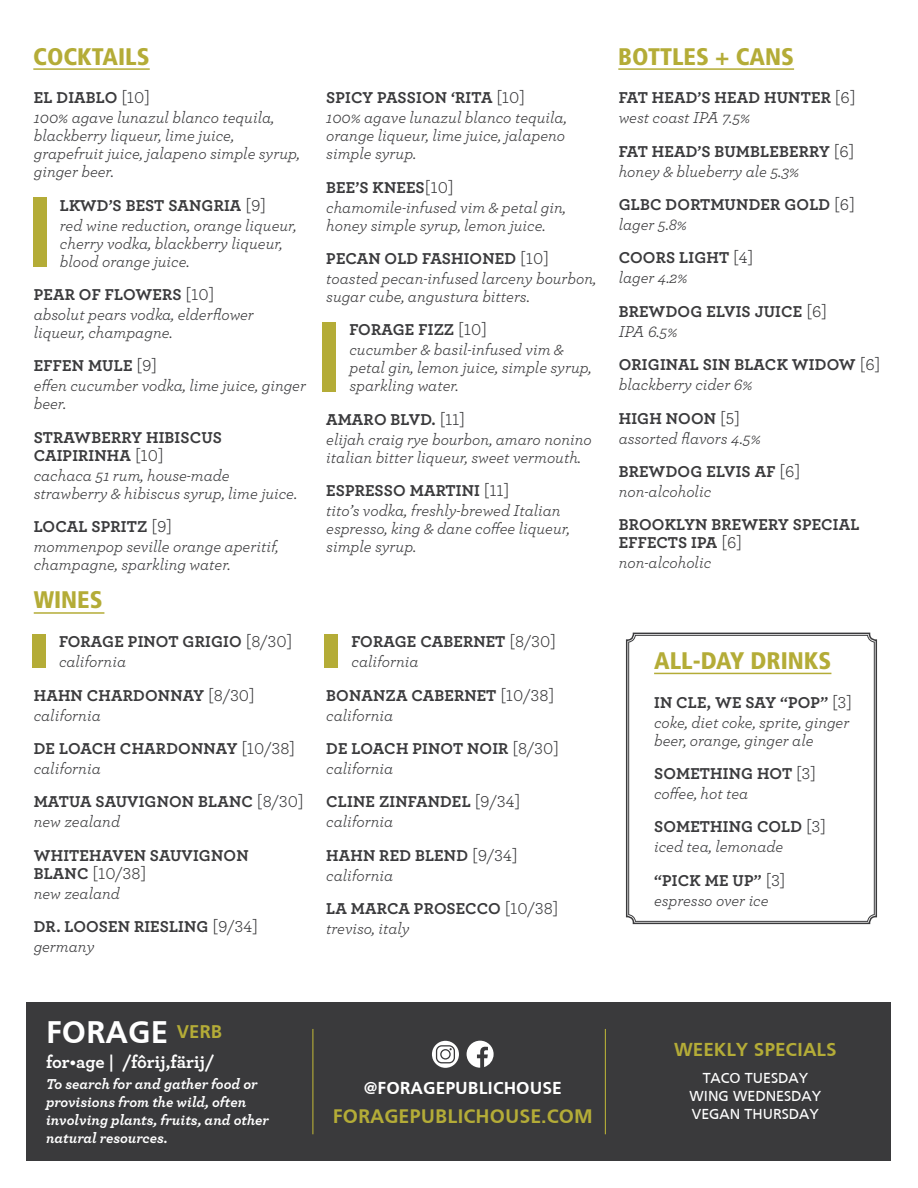
<style>
.page{position:relative;width:918px;height:1188px;background:#fff}
.page>*{position:absolute;margin:0;border:0;box-sizing:border-box;transform-origin:0 0}
.t1{font:700 32.55px "Frutiger";color:#fff}
.t2{font:900 condensed 24px "Frutiger LT Std";color:#b4ac37}
.menu{font:700 20.4px "Frutiger";color:#b4ac37}
.menu-2{font:700 19.5px "Frutiger";color:#b4ac37}
.t3{font:700 19.05px "Frutiger";color:#b4ac37}
.t4{font:700 18.3px "Archer Pro";color:#fff}
.menu-3{font:700 18px "Frutiger";color:#fff}
.t5{font:italic 16.5px/18px "Archer";color:#3a3a3c}
.t6{font:700 16.5px/18px "Archer Pro";letter-spacing:.01em;color:#3a3a3c}
.t7{font:italic 700 15px/18px "Archer";color:#fff}
.menu-4{font:15px "Frutiger";color:#fff}
.s1{font-weight:400}
</style>
<div class="page">
<div style="left:26px;top:1002px;width:865px;height:159px;background:#3a3a3c"></div>
<hr style="left:33px;top:68px;width:117px;height:2px;background:#b4ac37">
<hr style="left:618px;top:68px;width:176px;height:2px;background:#b4ac37">
<div style="left:33px;top:197px;width:13px;height:70px;background:#b4ac37"></div>
<div style="left:323px;top:322px;width:13px;height:69px;background:#b4ac37"></div>
<hr style="left:312px;top:1029px;width:1px;height:105px;background:#b4ac37">
<svg style="left:467px;top:1041px;width:27px;height:27px"></svg>
<svg style="left:432px;top:1041px;width:27px;height:27px"></svg>
<hr style="left:605px;top:1029px;width:1px;height:105px;background:#b4ac37">
<svg style="left:625px;top:632px;width:253px;height:293px"></svg>
<div style="left:628px;top:635px;width:247px;height:287px;border:1px solid #3a3a3c;border-radius:7px"></div>
<hr style="left:654px;top:673px;width:177px;height:1px;background:#b4ac37">
<hr style="left:34px;top:612px;width:70px;height:2px;background:#b4ac37">
<div style="left:32px;top:634px;width:14px;height:33px;background:#b4ac37"></div>
<div style="left:325px;top:634px;width:13px;height:33px;background:#b4ac37"></div>
<p class="t2" style="left:33px;top:42px;width:118px">COCKTAILS</p>
<p class="t2" style="left:618px;top:42px;width:177px">BOTTLES + CANS</p>
<p class="t6" style="left:34px;top:88px;width:118px">EL DIABLO <span class="s1">[10]</span></p>
<p class="t5" style="left:34px;top:108px;width:268px">100% agave lunazul blanco tequila, blackberry liqueur, lime juice, grapefruit juice, jalapeno simple syrup, ginger beer.</p>
<p class="t6" style="left:326px;top:88px;width:200px">SPICY PASSION ‘RITA <span class="s1">[10]</span></p>
<p class="t5" style="left:326px;top:108px;width:242px;text-align:justify">100% agave lunazul blanco tequila, orange liqueur, lime juice, jalapeno simple syrup.</p>
<p class="t6" style="left:619px;top:88px;width:238px">FAT HEAD’S HEAD HUNTER <span class="s1">[6]</span></p>
<p class="t5" style="left:619px;top:108px;width:133px">west coast IPA 7.5%</p>
<p class="t6" style="left:619px;top:141px;width:237px">FAT HEAD’S BUMBLEBERRY <span class="s1">[6]</span></p>
<p class="t5" style="left:619px;top:161px;width:182px">honey &amp; blueberry ale 5.3%</p>
<p class="t6" style="left:326px;top:177px;width:129px">BEE’S KNEES<span class="s1">[10]</span></p>
<p class="t5" style="left:326px;top:197px;width:241px">chamomile-infused vim &amp; petal gin, honey simple syrup, lemon juice.</p>
<p class="t6" style="left:619px;top:195px;width:238px">GLBC DORTMUNDER GOLD <span class="s1">[6]</span></p>
<p class="t5" style="left:619px;top:215px;width:70px">lager 5.8%</p>
<p class="t6" style="left:619px;top:248px;width:136px">COORS LIGHT <span class="s1">[4]</span></p>
<p class="t5" style="left:619px;top:268px;width:70px">lager 4.2%</p>
<p class="t6" style="left:619px;top:301px;width:210px">BREWDOG ELVIS JUICE <span class="s1">[6]</span></p>
<p class="t5" style="left:619px;top:321px;width:60px">IPA 6.5%</p>
<p class="t6" style="left:619px;top:355px;width:263px">ORIGINAL SIN BLACK WIDOW <span class="s1">[6]</span></p>
<p class="t5" style="left:619px;top:375px;width:135px">blackberry cider 6%</p>
<p class="t6" style="left:619px;top:408px;width:123px">HIGH NOON <span class="s1">[5]</span></p>
<p class="t5" style="left:619px;top:428px;width:143px">assorted flavors 4.5%</p>
<p class="t6" style="left:60px;top:195px;width:208px">LKWD’S BEST SANGRIA <span class="s1">[9]</span></p>
<p class="t5" style="left:60px;top:215px;width:238px">red wine reduction, orange liqueur, cherry vodka, blackberry liqueur, blood orange juice.</p>
<p class="t6" style="left:326px;top:249px;width:224px">PECAN OLD FASHIONED <span class="s1">[10]</span></p>
<p class="t5" style="left:326px;top:269px;width:272px">toasted pecan-infused larceny bourbon, sugar cube, angustura bitters.</p>
<p class="t6" style="left:34px;top:285px;width:182px">PEAR OF FLOWERS <span class="s1">[10]</span></p>
<p class="t5" style="left:34px;top:305px;width:222px">absolut pears vodka, elderflower liqueur, champagne.</p>
<p class="t6" style="left:350px;top:320px;width:139px">FORAGE FIZZ <span class="s1">[10]</span></p>
<p class="t5" style="left:350px;top:340px;width:244px">cucumber &amp; basil-infused vim &amp; petal gin, lemon juice, simple syrup, sparkling water.</p>
<p class="t6" style="left:34px;top:356px;width:125px">EFFEN MULE <span class="s1">[9]</span></p>
<p class="t5" style="left:34px;top:376px;width:274px">effen cucumber vodka, lime juice, ginger beer.</p>
<p class="t6" style="left:326px;top:409px;width:140px">AMARO BLVD. <span class="s1">[11]</span></p>
<p class="t5" style="left:326px;top:429px;width:267px">elijah craig rye bourbon, amaro nonino italian bitter liqueur, sweet vermouth.</p>
<p class="t6" style="left:34px;top:427px;width:190px">STRAWBERRY HIBISCUS<br>CAIPIRINHA <span class="s1">[10]</span></p>
<p class="t5" style="left:34px;top:465px;width:265px">cachaca 51 rum, house-made strawberry &amp; hibiscus syrup, lime juice.</p>
<p class="t6" style="left:619px;top:462px;width:183px">BREWDOG ELVIS AF <span class="s1">[6]</span></p>
<p class="t5" style="left:619px;top:482px;width:94px">non-alcoholic</p>
<p class="t6" style="left:619px;top:515px;width:242px">BROOKLYN BREWERY SPECIAL<br>EFFECTS IPA <span class="s1">[6]</span></p>
<p class="t5" style="left:619px;top:553px;width:94px">non-alcoholic</p>
<p class="t6" style="left:326px;top:481px;width:185px">ESPRESSO MARTINI <span class="s1">[11]</span></p>
<p class="t5" style="left:326px;top:501px;width:245px">tito’s vodka, freshly-brewed Italian espresso, king &amp; dane coffee liqueur, simple syrup.</p>
<p class="t6" style="left:34px;top:517px;width:140px">LOCAL SPRITZ <span class="s1">[9]</span></p>
<p class="t5" style="left:34px;top:537px;width:246px">mommenpop seville orange aperitif, champagne, sparkling water.</p>
<p class="t2" style="left:34px;top:586px;width:70px">WINES</p>
<p class="t6" style="left:59px;top:632px;width:235px">FORAGE PINOT GRIGIO <span class="s1">[8/30]</span></p>
<p class="t5" style="left:59px;top:652px;width:69px">california</p>
<p class="t6" style="left:34px;top:685px;width:223px">HAHN CHARDONNAY <span class="s1">[8/30]</span></p>
<p class="t5" style="left:34px;top:705px;width:69px">california</p>
<p class="t6" style="left:34px;top:738px;width:263px">DE LOACH CHARDONNAY <span class="s1">[10/38]</span></p>
<p class="t5" style="left:34px;top:759px;width:69px">california</p>
<p class="t6" style="left:34px;top:792px;width:271px">MATUA SAUVIGNON BLANC <span class="s1">[8/30]</span></p>
<p class="t5" style="left:34px;top:812px;width:88px">new zealand</p>
<p class="t6" style="left:34px;top:845px;width:216px">WHITEHAVEN SAUVIGNON<br>BLANC <span class="s1">[10/38]</span></p>
<p class="t5" style="left:34px;top:883px;width:88px">new zealand</p>
<p class="t6" style="left:34px;top:917px;width:226px">DR. LOOSEN RIESLING <span class="s1">[9/34]</span></p>
<p class="t5" style="left:34px;top:937px;width:62px">germany</p>
<p class="t6" style="left:352px;top:632px;width:206px">FORAGE CABERNET <span class="s1">[8/30]</span></p>
<p class="t5" style="left:352px;top:652px;width:69px">california</p>
<p class="t6" style="left:326px;top:685px;width:230px">BONANZA CABERNET <span class="s1">[10/38]</span></p>
<p class="t5" style="left:326px;top:705px;width:69px">california</p>
<p class="t6" style="left:326px;top:738px;width:234px">DE LOACH PINOT NOIR <span class="s1">[8/30]</span></p>
<p class="t5" style="left:326px;top:759px;width:69px">california</p>
<p class="t6" style="left:326px;top:792px;width:196px">CLINE ZINFANDEL <span class="s1">[9/34]</span></p>
<p class="t5" style="left:326px;top:812px;width:69px">california</p>
<p class="t6" style="left:326px;top:845px;width:193px">HAHN RED BLEND <span class="s1">[9/34]</span></p>
<p class="t5" style="left:326px;top:865px;width:69px">california</p>
<p class="t6" style="left:326px;top:899px;width:234px">LA MARCA PROSECCO <span class="s1">[10/38]</span></p>
<p class="t5" style="left:326px;top:919px;width:85px">treviso, italy</p>
<p class="t1" style="left:46px;top:1014px;width:124px">FORAGE</p>
<p class="t3" style="left:177px;top:1021px;width:47px">VERB</p>
<p class="t7" style="left:46px;top:1074px;width:224px">To search for and gather food or provisions from the wild, often involving plants, fruits, and other natural resources.</p>
<p class="t4" style="left:46px;top:1047px;width:170px">for•age | /fôrij,färij/</p>
<p class="menu-3" style="left:364px;top:1078px;width:200px">@FORAGEPUBLICHOUSE</p>
<p class="menu" style="left:333px;top:1104px;width:261px">FORAGEPUBLICHOUSE.COM</p>
<p class="t2" style="left:654px;top:646px;width:179px">ALL-DAY DRINKS</p>
<p class="t6" style="left:654px;top:692px;width:199px">IN CLE, WE SAY “POP” <span class="s1">[3]</span></p>
<p class="t5" style="left:654px;top:712px;width:197px">coke, diet coke, sprite, ginger beer, orange, ginger ale</p>
<p class="t6" style="left:654px;top:763px;width:164px">SOMETHING HOT <span class="s1">[3]</span></p>
<p class="t5" style="left:654px;top:784px;width:96px">coffee, hot tea</p>
<p class="t6" style="left:654px;top:817px;width:173px">SOMETHING COLD <span class="s1">[3]</span></p>
<p class="t5" style="left:654px;top:837px;width:131px">iced tea, lemonade</p>
<p class="t6" style="left:654px;top:870px;width:133px">“PICK ME UP” <span class="s1">[3]</span></p>
<p class="t5" style="left:654px;top:890px;width:116px">espresso over ice</p>
<p class="menu-2" style="left:674px;top:1039px;width:164px">WEEKLY SPECIALS</p>
<p class="menu-4" style="left:703px;top:1069px;width:107px">TACO TUESDAY</p>
<p class="menu-4" style="left:690px;top:1087px;width:133px">WING WEDNESDAY</p>
<p class="menu-4" style="left:692px;top:1105px;width:129px">VEGAN THURSDAY</p>
</div>
